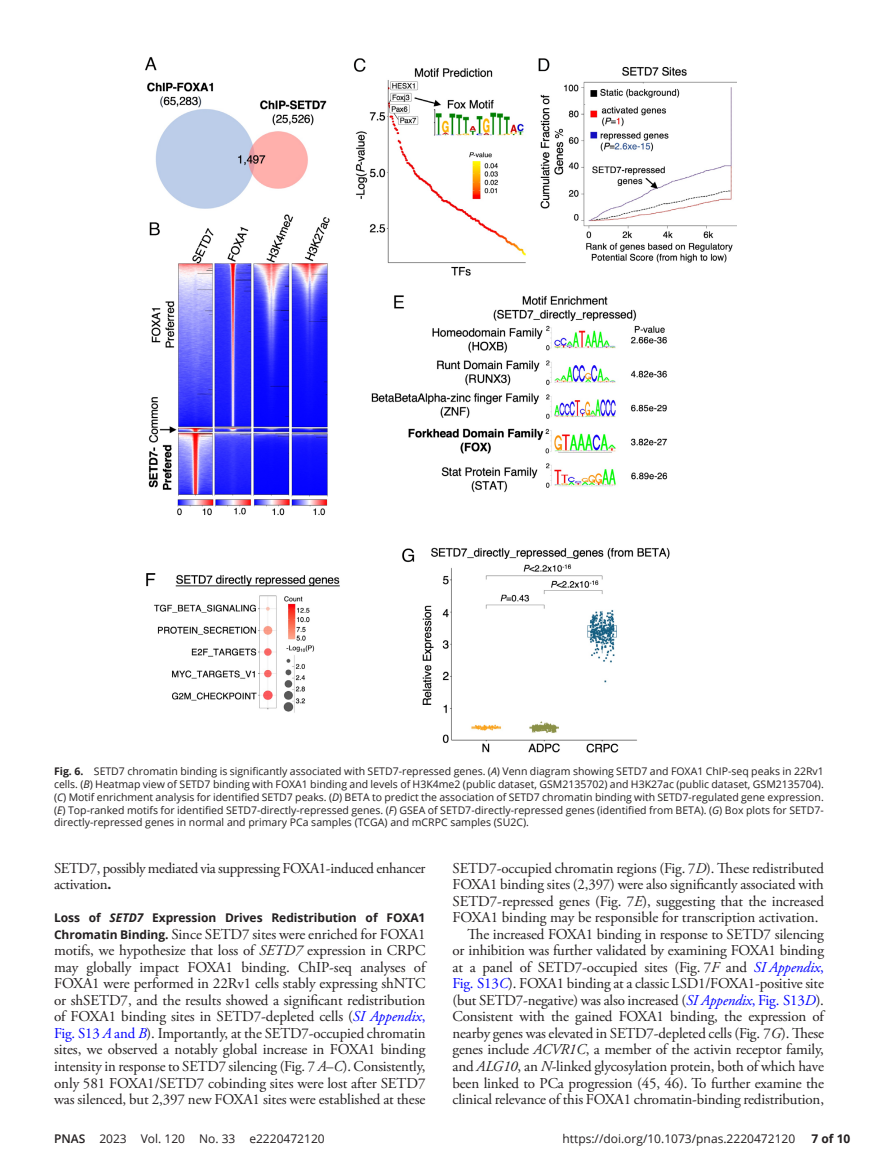
<style>
.page{position:relative;width:878px;height:1175px;background:#fff}
.page>*{position:absolute;margin:0;border:0;box-sizing:border-box;transform-origin:0 0}
.t1{font:15px/16.5px "Adobe Garamond Pro";letter-spacing:-.01em;color:#231f20}
.t2{font:12px "Open Sans";color:#231f20}
.t3{font:700 12px "Open Sans";letter-spacing:-.005em;color:#231f20}
.t4{font:10.5px/12.8px "Open Sans";color:#231f20;text-align:justify}
.s1{font-weight:700}
.s2{font-style:italic}
.s3{font-family:"Open Sans";font-weight:700;font-size:12px}
.s4{font-style:italic;color:#00f}
.s5{color:#00f}
.s6{font-weight:600}
</style>
<div class="page">
<img style="left:145px;top:57px;width:591px;height:696px">
<p class="t4" style="left:54px;top:765px;width:771px"><span class="s1">Fig. 6.</span> SETD7 chromatin binding is significantly associated with SETD7-repressed genes. (<span class="s2">A</span>) Venn diagram showing SETD7 and FOXA1 ChIP-seq peaks in 22Rv1 cells. (<span class="s2">B</span>) Heatmap view of SETD7 binding with FOXA1 binding and levels of H3K4me2 (public dataset, GSM2135702) and H3K27ac (public dataset, GSM2135704). (<span class="s2">C</span>) Motif enrichment analysis for identified SETD7 peaks. (<span class="s2">D</span>) BETA to predict the association of SETD7 chromatin binding with SETD7-regulated gene expression. (<span class="s2">E</span>) Top-ranked motifs for identified SETD7-directly-repressed genes. (<span class="s2">F</span>) GSEA of SETD7-directly-repressed genes (identified from BETA). (<span class="s2">G</span>) Box plots for SETD7- directly-repressed genes in normal and primary PCa samples (TCGA) and mCRPC samples (SU2C).</p>
<p class="t1" style="left:54px;top:860px;width:373px">SETD7, possibly mediated via suppressing FOXA1-induced enhancer activation<span class="s1">.</span></p>
<p class="t3" style="left:54px;top:909px;width:373px">Loss of <span class="s2">SETD7</span> Expression Drives Redistribution of FOXA1</p>
<p class="t1" style="left:54px;top:926px;width:373px;text-align:justify"><span class="s3">Chromatin Binding.</span> Since SETD7 sites were enriched for FOXA1 motifs, we hypothesize that loss of <span class="s2">SETD7</span> expression in CRPC may globally impact FOXA1 binding. ChIP-seq analyses of FOXA1 were performed in 22Rv1 cells stably expressing shNTC or shSETD7, and the results showed a significant redistribution of FOXA1 binding sites in SETD7-depleted cells (<span class="s4">SI Appendix</span><span class="s5">, Fig. S13</span> <span class="s4">A</span> <span class="s5">and</span> <span class="s4">B</span>). Importantly, at the SETD7-occupied chromatin sites, we observed a notably global increase in FOXA1 binding intensity in response to SETD7 silencing (Fig. 7 <span class="s2">A</span>–<span class="s2">C</span>). Consistently, only 581 FOXA1/SETD7 cobinding sites were lost after SETD7 was silenced, but 2,397 new FOXA1 sites were established at these</p>
<p class="t1" style="left:452px;top:860px;width:373px">SETD7-occupied chromatin regions (Fig. 7<span class="s2">D</span>). These redistributed</p>
<p class="t1" style="left:452px;top:877px;width:372px">FOXA1 binding sites (2,397) were also significantly associated with</p>
<p class="t1" style="left:452px;top:893px;width:373px">SETD7-repressed genes (Fig. 7<span class="s2">E</span>), suggesting that the increased</p>
<p class="t1" style="left:452px;top:910px;width:367px">FOXA1 binding may be responsible for transcription activation.</p>
<p class="t1" style="left:467px;top:926px;width:358px">The increased FOXA1 binding in response to SETD7 silencing</p>
<p class="t1" style="left:452px;top:943px;width:373px">or inhibition was further validated by examining FOXA1 binding</p>
<p class="t1" style="left:452px;top:959px;width:373px">at a panel of SETD7-occupied sites (Fig. 7<span class="s2">F</span> and <span class="s4">SI Appendix</span><span class="s5">,</span></p>
<p class="t1" style="left:452px;top:976px;width:373px"><span class="s5">Fig. S13</span><span class="s4">C</span>). FOXA1 binding at a classic LSD1/FOXA1-positive site</p>
<p class="t1" style="left:452px;top:992px;width:373px">(but SETD7-negative) was also increased (<span class="s4">SI Appendix</span><span class="s5">, Fig. S13</span><span class="s4">D</span>).</p>
<p class="t1" style="left:452px;top:1009px;width:373px">Consistent with the gained FOXA1 binding, the expression of</p>
<p class="t1" style="left:452px;top:1025px;width:373px">nearby genes was elevated in SETD7-depleted cells (Fig. 7<span class="s2">G</span>). These</p>
<p class="t1" style="left:452px;top:1042px;width:373px">genes include <span class="s2">ACVR1C</span>, a member of the activin receptor family,</p>
<p class="t1" style="left:452px;top:1058px;width:373px">and <span class="s2">ALG10</span>, an <span class="s2">N</span>-linked glycosylation protein, both of which have</p>
<p class="t1" style="left:452px;top:1075px;width:373px">been linked to PCa progression (45, 46). To further examine the</p>
<p class="t1" style="left:452px;top:1091px;width:373px">clinical relevance of this FOXA1 chromatin-binding redistribution,</p>
<p class="t2" style="left:54px;top:1130px;width:272px"><span class="s6">PNAS</span> 2023 Vol. 120 No. 33 e2220472120</p>
<p class="t2" style="left:562px;top:1130px;width:234px">https://doi.org/10.1073/pnas.2220472120</p>
<p class="t3" style="left:811px;top:1130px;width:40px">7 of 10</p>
</div>
